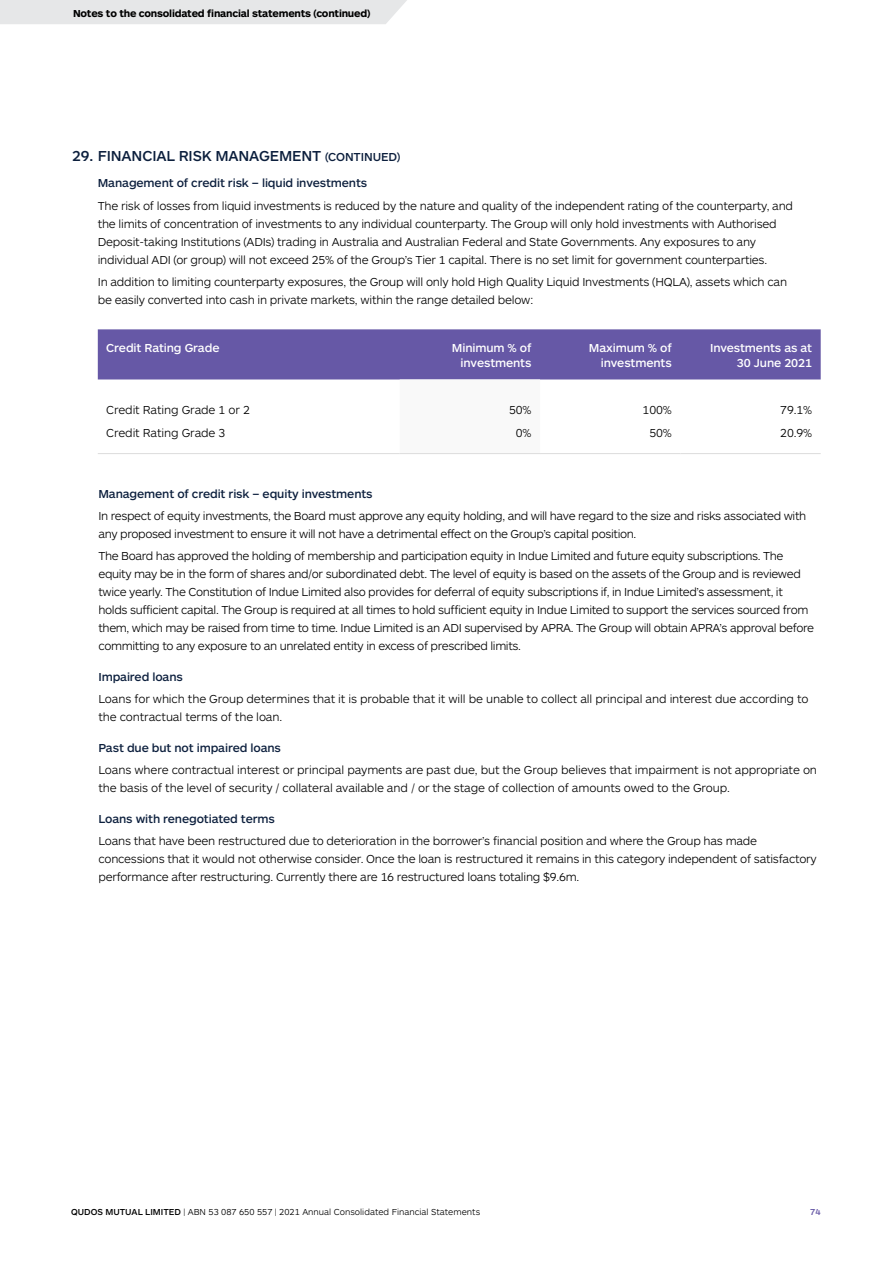
<style>
.page{position:relative;width:893px;height:1263px;background:#fff}
.page>*{position:absolute;margin:0;border:0;box-sizing:border-box;transform-origin:0 0}
.t1{font:500 15px "ARS Maquette";letter-spacing:-.01em;color:#0c1f3d}
.t2{font:300 12px/18px "ARS Maquette";letter-spacing:-.02em;color:#000}
.t3{font:500 12px "ARS Maquette";letter-spacing:-.01em;color:#0c1f3d}
.t4{font:500 12px/15px "ARS Maquette";letter-spacing:-.01em;color:#fff;text-align:right}
.t5{font:700 10.5px "ARS Maquette";letter-spacing:-.02em;color:#000}
.t6{font:300 9px "ARS Maquette";color:#000}
.t7{font:500 9px "ARS Maquette";color:#6658a6}
.s1{font-size:12px}
.s2{font-weight:500}
</style>
<div class="page">
<div style="left:98px;top:329px;width:723px;height:51px;background:#6658a6"></div>
<hr style="left:98px;top:453px;width:302px;height:1px;background:#dcdcdc">
<hr style="left:400px;top:453px;width:140px;height:1px;background:#dcdcdc">
<hr style="left:540px;top:453px;width:140px;height:1px;background:#dcdcdc">
<hr style="left:680px;top:453px;width:141px;height:1px;background:#dcdcdc">
<div style="left:0;top:0;width:407px;height:24px;background:#e6e7e8"></div>
<p class="t5" style="left:73px;top:7px;width:299px">Notes to the consolidated financial statements (continued)</p>
<p class="t1" style="left:72px;top:146px;width:329px">29. FINANCIAL RISK MANAGEMENT <span class="s1">(CONTINUED)</span></p>
<p class="t3" style="left:98px;top:175px;width:271px">Management of credit risk – liquid investments</p>
<p class="t2" style="left:98px;top:196px;width:697px">The risk of losses from liquid investments is reduced by the nature and quality of the independent rating of the counterparty, and the limits of concentration of investments to any individual counterparty. The Group will only hold investments with Authorised Deposit-taking Institutions (ADIs) trading in Australia and Australian Federal and State Governments. Any exposures to any individual ADI (or group) will not exceed 25% of the Group’s Tier 1 capital. There is no set limit for government counterparties.</p>
<p class="t2" style="left:98px;top:272px;width:691px">In addition to limiting counterparty exposures, the Group will only hold High Quality Liquid Investments (HQLA), assets which can be easily converted into cash in private markets, within the range detailed below:</p>
<p class="t4" style="left:106px;top:339px;width:115px">Credit Rating Grade</p>
<p class="t4" style="left:452px;top:339px;width:81px">Minimum % of investments</p>
<p class="t4" style="left:589px;top:339px;width:84px">Maximum % of investments</p>
<p class="t4" style="left:710px;top:339px;width:104px">Investments as at<br>30 June 2021</p>
<p class="t2" style="left:106px;top:400px;width:145px">Credit Rating Grade 1 or 2</p>
<p class="t2" style="left:509px;top:400px;width:24px">50%</p>
<p class="t2" style="left:643px;top:400px;width:31px">100%</p>
<p class="t2" style="left:780px;top:400px;width:33px">79.1%</p>
<p class="t2" style="left:106px;top:423px;width:121px">Credit Rating Grade 3</p>
<p class="t2" style="left:516px;top:423px;width:17px">0%</p>
<p class="t2" style="left:649px;top:423px;width:24px">50%</p>
<p class="t2" style="left:780px;top:423px;width:33px">20.9%</p>
<p class="t3" style="left:98px;top:486px;width:276px">Management of credit risk – equity investments</p>
<p class="t2" style="left:98px;top:506px;width:709px">In respect of equity investments, the Board must approve any equity holding, and will have regard to the size and risks associated with any proposed investment to ensure it will not have a detrimental effect on the Group’s capital position.</p>
<p class="t2" style="left:98px;top:547px;width:717px">The Board has approved the holding of membership and participation equity in Indue Limited and future equity subscriptions. The equity may be in the form of shares and/or subordinated debt. The level of equity is based on the assets of the Group and is reviewed twice yearly. The Constitution of Indue Limited also provides for deferral of equity subscriptions if, in Indue Limited’s assessment, it holds sufficient capital. The Group is required at all times to hold sufficient equity in Indue Limited to support the services sourced from them, which may be raised from time to time. Indue Limited is an ADI supervised by APRA. The Group will obtain APRA’s approval before committing to any exposure to an unrelated entity in excess of prescribed limits.</p>
<p class="t3" style="left:98px;top:669px;width:86px">Impaired loans</p>
<p class="t2" style="left:98px;top:690px;width:712px">Loans for which the Group determines that it is probable that it will be unable to collect all principal and interest due according to the contractual terms of the loan.</p>
<p class="t3" style="left:98px;top:740px;width:184px">Past due but not impaired loans</p>
<p class="t2" style="left:98px;top:761px;width:720px">Loans where contractual interest or principal payments are past due, but the Group believes that impairment is not appropriate on the basis of the level of security / collateral available and / or the stage of collection of amounts owed to the Group.</p>
<p class="t3" style="left:98px;top:811px;width:178px">Loans with renegotiated terms</p>
<p class="t2" style="left:98px;top:832px;width:720px">Loans that have been restructured due to deterioration in the borrower’s financial position and where the Group has made concessions that it would not otherwise consider. Once the loan is restructured it remains in this category independent of satisfactory performance after restructuring. Currently there are 16 restructured loans totaling $9.6m.</p>
<p class="t6" style="left:71px;top:1206px;width:411px"><span class="s2">QUDOS MUTUAL LIMITED</span> | ABN 53 087 650 557 | 2021 Annual Consolidated Financial Statements</p>
<p class="t7" style="left:810px;top:1206px;width:12px">74</p>
</div>
